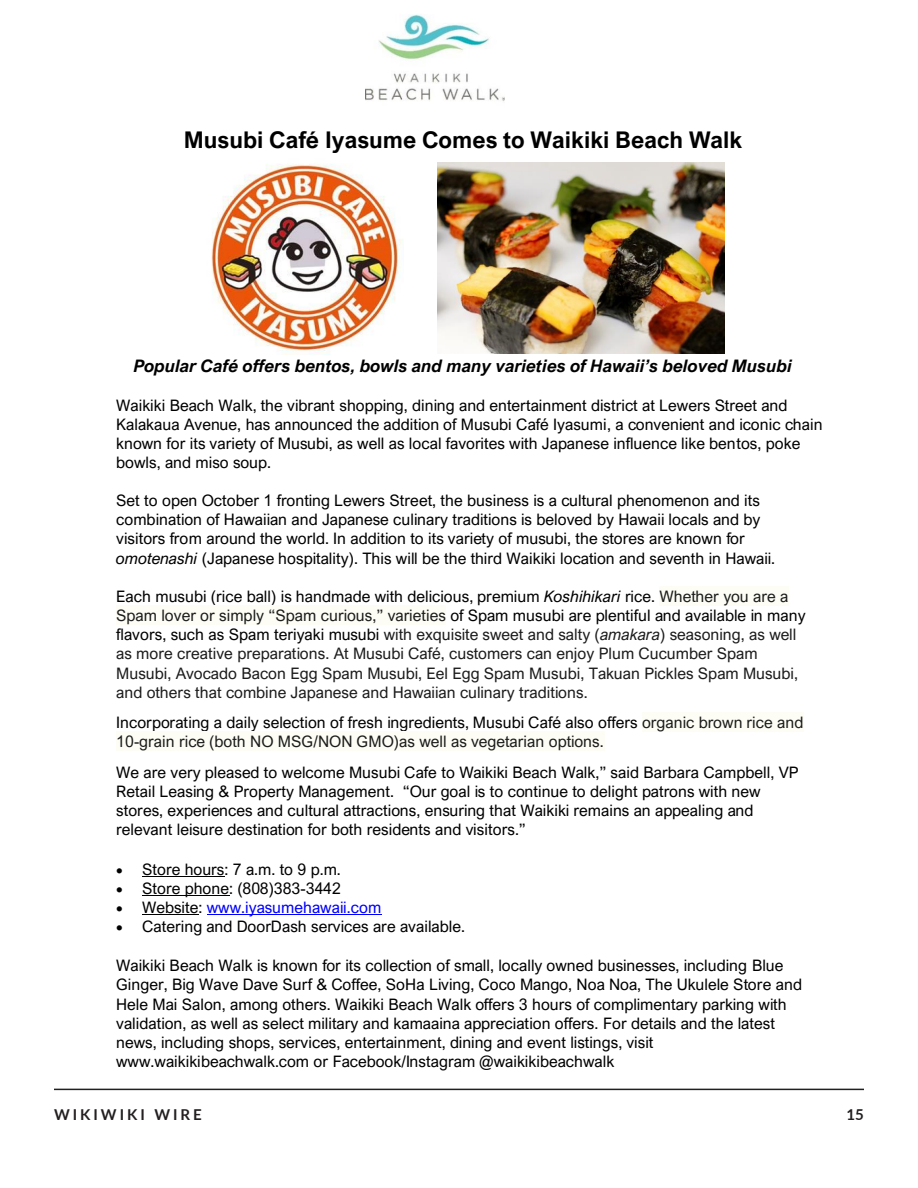
<style>
.page{position:relative;width:918px;height:1188px;background:#fff}
.page>*{position:absolute;margin:0;border:0;box-sizing:border-box;transform-origin:0 0}
.t1{font:700 22.95px "Arial Nova";color:#000}
.t2{font:italic 700 17.25px "Arial Nova";color:#000}
.t3{font:15.75px/19.2px "Arial Nova";color:#000}
.t4{font:15.75px/19.2px "Arial Nova";color:#1c1c1c}
.t5{font:15.75px "Arial Nova";color:#00f}
.t6{font:700 15px "Lato";letter-spacing:.2em;color:#231f20}
.s1{font-style:italic}
.s2{color:#000}
.s3{font-style:italic;color:#000}
</style>
<div class="page">
<hr style="left:54px;top:1089px;width:810px;height:1px;background:#231f20">
<img style="left:366px;top:14px;width:139px;height:87px">
<div style="left:659px;top:586px;width:130px;height:20px;background:#fdfdf5"></div>
<div style="left:116px;top:606px;width:330px;height:19px;background:#fdfdf5"></div>
<div style="left:642px;top:713px;width:162px;height:19px;background:#fdfdf5"></div>
<div style="left:116px;top:732px;width:488px;height:19px;background:#fdfdf5"></div>
<hr style="left:142px;top:876px;width:82px;height:1px;background:#000">
<hr style="left:142px;top:895px;width:87px;height:1px;background:#000">
<hr style="left:142px;top:915px;width:57px;height:1px;background:#000">
<hr style="left:207px;top:915px;width:174px;height:1px;background:#00f">
<img style="left:211px;top:164px;width:192px;height:191px">
<img style="left:438px;top:163px;width:286px;height:191px">
<p class="t1" style="left:184px;top:126px;width:560px">Musubi Café Iyasume Comes to Waikiki Beach Walk</p>
<p class="t2" style="left:134px;top:356px;width:660px">Popular Café offers bentos, bowls and many varieties of Hawaii’s beloved Musubi</p>
<p class="t3" style="left:116px;top:395px;width:708px">Waikiki Beach Walk, the vibrant shopping, dining and entertainment district at Lewers Street and Kalakaua Avenue, has announced the addition of Musubi Café Iyasumi, a convenient and iconic chain known for its variety of Musubi, as well as local favorites with Japanese influence like bentos, poke bowls, and miso soup.</p>
<p class="t3" style="left:116px;top:491px;width:661px">Set to open October 1 fronting Lewers Street, the business is a cultural phenomenon and its combination of Hawaiian and Japanese culinary traditions is beloved by Hawaii locals and by visitors from around the world. In addition to its variety of musubi, the stores are known for <span class="s1">omotenashi</span> (Japanese hospitality). This will be the third Waikiki location and seventh in Hawaii.</p>
<p class="t4" style="left:116px;top:587px;width:691px"><span class="s2">Each musubi (rice ball) is handmade with delicious, premium</span> <span class="s3">Koshihikari</span> <span class="s2">rice.</span> Whether you are a Spam lover or simply “Spam curious,” varieties <span class="s2">of Spam musubi are plentiful and available in many flavors, such as Spam teriyaki musubi</span> with exquisite sweet and salty (<span class="s1">amakara</span>) seasoning, as well as more creative preparations. At Musubi Café, customers can enjoy Plum Cucumber Spam Musubi, Avocado Bacon Egg Spam Musubi, Eel Egg Spam Musubi, Takuan Pickles Spam Musubi, and others that combine Japanese and Hawaiian culinary traditions.</p>
<p class="t4" style="left:116px;top:713px;width:689px"><span class="s2">Incorporating a daily selection of fresh ingredients, Musubi Café also offers</span> organic brown rice and<br>10-grain rice (both NO MSG/NON GMO)as well as vegetarian options.</p>
<p class="t3" style="left:116px;top:763px;width:684px">We are very pleased to welcome Musubi Cafe to Waikiki Beach Walk,” said Barbara Campbell, VP Retail Leasing &amp; Property Management. “Our goal is to continue to delight patrons with new stores, experiences and cultural attractions, ensuring that Waikiki remains an appealing and relevant leisure destination for both residents and visitors.”</p>
<p class="t3" style="left:116px;top:859px;width:226px">• Store hours: 7 a.m. to 9 p.m.</p>
<p class="t3" style="left:116px;top:879px;width:226px">• Store phone: (808)383-3442</p>
<p class="t5" style="left:116px;top:899px;width:267px"><span class="s2">• Website:</span> www.iyasumehawaii.com</p>
<p class="t3" style="left:116px;top:917px;width:350px">• Catering and DoorDash services are available.</p>
<p class="t3" style="left:116px;top:956px;width:688px">Waikiki Beach Walk is known for its collection of small, locally owned businesses, including Blue Ginger, Big Wave Dave Surf &amp; Coffee, SoHa Living, Coco Mango, Noa Noa, The Ukulele Store and Hele Mai Salon, among others. Waikiki Beach Walk offers 3 hours of complimentary parking with validation, as well as select military and kamaaina appreciation offers. For details and the latest news, including shops, services, entertainment, dining and event listings, visit www.waikikibeachwalk.com or Facebook/Instagram @waikikibeachwalk</p>
<p class="t6" style="left:54px;top:1103px;width:149px">WIKIWIKI WIRE</p>
<p class="t6" style="left:847px;top:1103px;width:19px">15</p>
</div>
